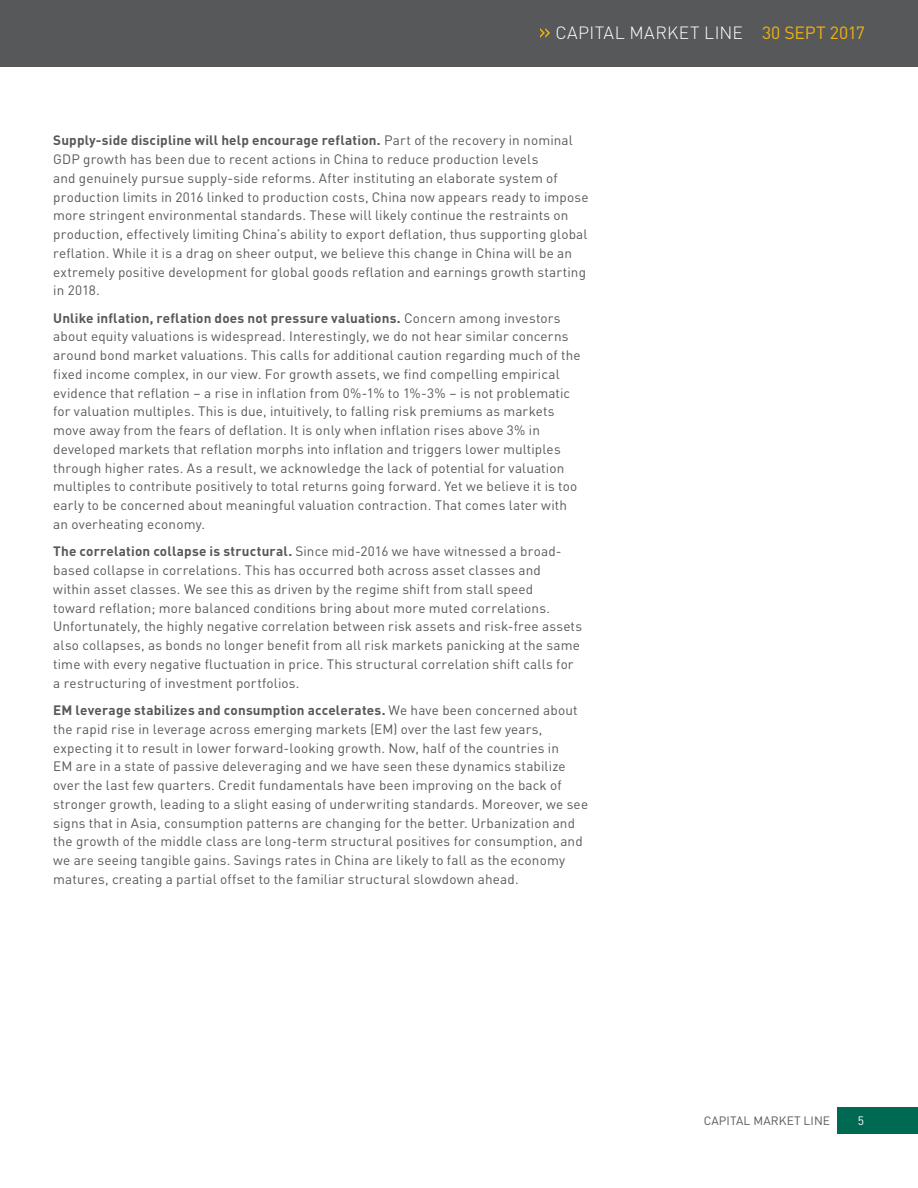
<style>
.page{position:relative;width:918px;height:1188px;background:#fff}
.page>*{position:absolute;margin:0;border:0;box-sizing:border-box;transform-origin:0 0}
.t1{font:300 17.55px "DINOT";letter-spacing:.025em;color:#fff}
.t2{font:13.5px/18.8px "DINOT";letter-spacing:.01em;color:#57585a}
.t3{font:12px "DINOT";letter-spacing:.01em;color:#57585a}
.t4{font:12px "DINOT";color:#fff}
.s1{font-weight:400;color:#efb211}
.s2{font-weight:700}
</style>
<div class="page">
<div style="left:837px;top:1107px;width:81px;height:27px;background:#006951"></div>
<div style="left:0;top:0;width:918px;height:67px;background:#57585a"></div>
<svg style="left:540px;top:28px;width:10px;height:10px"></svg>
<p class="t1" style="left:555px;top:19px;width:311px">CAPITAL MARKET LINE <span class="s1">30 SEPT 2017</span></p>
<p class="t2" style="left:53px;top:130px;width:537px"><span class="s2">Supply-side discipline will help encourage reflation.</span> Part of the recovery in nominal GDP growth has been due to recent actions in China to reduce production levels<br>and genuinely pursue supply-side reforms. After instituting an elaborate system of production limits in 2016 linked to production costs, China now appears ready to impose more stringent environmental standards. These will likely continue the restraints on production, effectively limiting China’s ability to export deflation, thus supporting global reflation. While it is a drag on sheer output, we believe this change in China will be an extremely positive development for global goods reflation and earnings growth starting in 2018.</p>
<p class="t2" style="left:53px;top:307px;width:529px"><span class="s2">Unlike inflation, reflation does not pressure valuations.</span> Concern among investors about equity valuations is widespread. Interestingly, we do not hear similar concerns around bond market valuations. This calls for additional caution regarding much of the fixed income complex, in our view. For growth assets, we find compelling empirical evidence that reflation – a rise in inflation from 0%-1% to 1%-3% – is not problematic for valuation multiples. This is due, intuitively, to falling risk premiums as markets move away from the fears of deflation. It is only when inflation rises above 3% in developed markets that reflation morphs into inflation and triggers lower multiples through higher rates. As a result, we acknowledge the lack of potential for valuation multiples to contribute positively to total returns going forward. Yet we believe it is too early to be concerned about meaningful valuation contraction. That comes later with an overheating economy.</p>
<p class="t2" style="left:53px;top:541px;width:530px"><span class="s2">The correlation collapse is structural.</span> Since mid-2016 we have witnessed a broad&shy;based collapse in correlations. This has occurred both across asset classes and<br>within asset classes. We see this as driven by the regime shift from stall speed<br>toward reflation; more balanced conditions bring about more muted correlations.<br>Unfortunately, the highly negative correlation between risk assets and risk-free assets also collapses, as bonds no longer benefit from all risk markets panicking at the same time with every negative fluctuation in price. This structural correlation shift calls for a restructuring of investment portfolios.</p>
<p class="t2" style="left:53px;top:700px;width:536px"><span class="s2">EM leverage stabilizes and consumption accelerates.</span> We have been concerned about the rapid rise in leverage across emerging markets (EM) over the last few years, expecting it to result in lower forward-looking growth. Now, half of the countries in<br>EM are in a state of passive deleveraging and we have seen these dynamics stabilize over the last few quarters. Credit fundamentals have been improving on the back of stronger growth, leading to a slight easing of underwriting standards. Moreover, we see signs that in Asia, consumption patterns are changing for the better. Urbanization and the growth of the middle class are long-term structural positives for consumption, and we are seeing tangible gains. Savings rates in China are likely to fall as the economy matures, creating a partial offset to the familiar structural slowdown ahead.</p>
<p class="t3" style="left:704px;top:1112px;width:128px">CAPITAL MARKET LINE</p>
<p class="t4" style="left:858px;top:1112px;width:8px">5</p>
</div>
